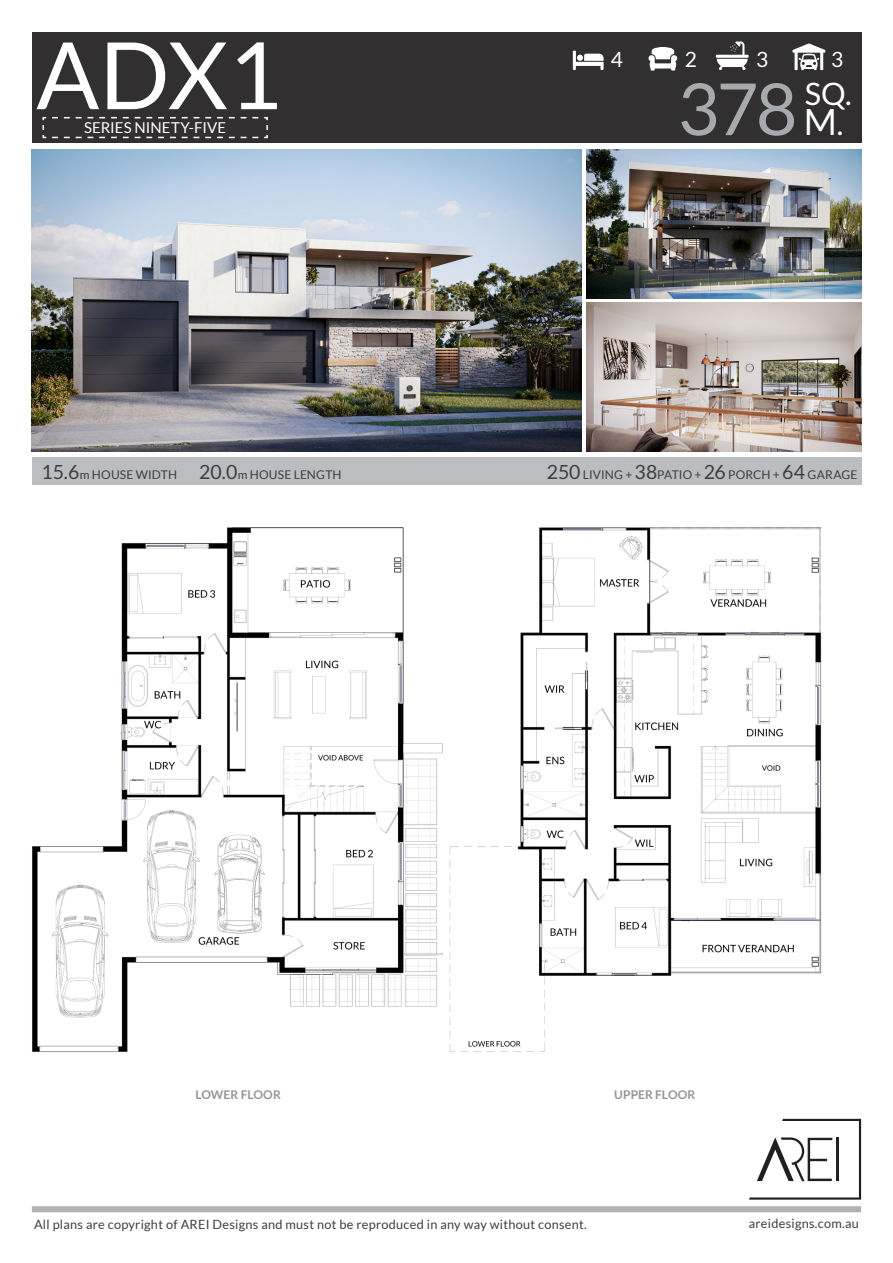
<style>
.page{position:relative;width:893px;height:1263px;background:#fff}
.page>*{position:absolute;margin:0;border:0;box-sizing:border-box;transform-origin:0 0}
.Plan_Code{font:93px "Lato";color:#fff}
.Sq_m_number{font:72px "Lato";color:#a8a9ad}
.t1{font:36.15px "Lato";color:#fff}
.t2{font:30.9px "Lato";color:#fff}
.Rooms{font:21px "Lato";color:#fff}
.Series{font:15px "Lato";color:#fff}
.t3{font:12.75px "Lato";letter-spacing:.02em;color:#3e3e3f}
.Text_small{font:12px "Lato";letter-spacing:.01em;color:#3e3e3f}
.Text_medium{font:12px "Lato";letter-spacing:.015em;color:#3e3e3f}
.t4{font:700 12px "Lato";color:#939598}
.s1{font-size:30.9px}
.s2{font-size:19.5px}
</style>
<div class="page">
<div style="left:32px;top:458px;width:829px;height:27px;background:#bcbdc0"></div>
<div style="left:32px;top:32px;width:829px;height:110px;background:#312f30"></div>
<svg style="left:42px;top:116px;width:226px;height:23px"></svg>
<svg style="left:573px;top:51px;width:31px;height:19px"></svg>
<svg style="left:716px;top:41px;width:33px;height:29px"></svg>
<svg style="left:648px;top:47px;width:29px;height:24px"></svg>
<svg style="left:792px;top:43px;width:33px;height:27px"></svg>
<svg style="left:749px;top:1119px;width:112px;height:80px"></svg>
<div style="left:32px;top:1206px;width:829px;height:6px;background:#b0b1b5"></div>
<img style="left:449px;top:527px;width:373px;height:525px">
<img style="left:32px;top:527px;width:411px;height:525px">
<img style="left:586px;top:302px;width:275px;height:149px">
<img style="left:586px;top:149px;width:275px;height:149px">
<img style="left:32px;top:149px;width:550px;height:302px">
<p class="Plan_Code" style="left:36px;top:24px;width:247px">ADX1</p>
<p class="Series" style="left:84px;top:119px;width:143px">SERIES NINETY-FIVE</p>
<p class="Rooms" style="left:611px;top:48px;width:14px">4</p>
<p class="Rooms" style="left:685px;top:48px;width:14px">2</p>
<p class="Rooms" style="left:756px;top:48px;width:14px">3</p>
<p class="Rooms" style="left:831px;top:48px;width:14px">3</p>
<p class="Sq_m_number" style="left:677px;top:69px;width:122px">378</p>
<h3 class="t2" style="left:805px;top:77px;width:48px">SQ.</h3>
<h3 class="t1" style="left:804px;top:102px;width:41px">M<span class="s1">.</span></h3>
<p class="Text_medium" style="left:42px;top:468px;width:137px"><span class="s2">15.6</span>m HOUSE WIDTH</p>
<p class="Text_medium" style="left:199px;top:468px;width:144px"><span class="s2">20.0</span>m HOUSE LENGTH</p>
<p class="Text_small" style="left:547px;top:468px;width:312px"><span class="s2">250</span> LIVING + <span class="s2">38</span>PATIO + <span class="s2">26</span> PORCH + <span class="s2">64</span> GARAGE</p>
<p class="t4" style="left:195px;top:1088px;width:87px">LOWER FLOOR</p>
<p class="t4" style="left:614px;top:1088px;width:83px">UPPER FLOOR</p>
<p class="t3" style="left:34px;top:1217px;width:554px">All plans are copyright of AREI Designs and must not be reproduced in any way without consent.</p>
<p class="t3" style="left:749px;top:1216px;width:112px">areidesigns.com.au</p>
</div>
